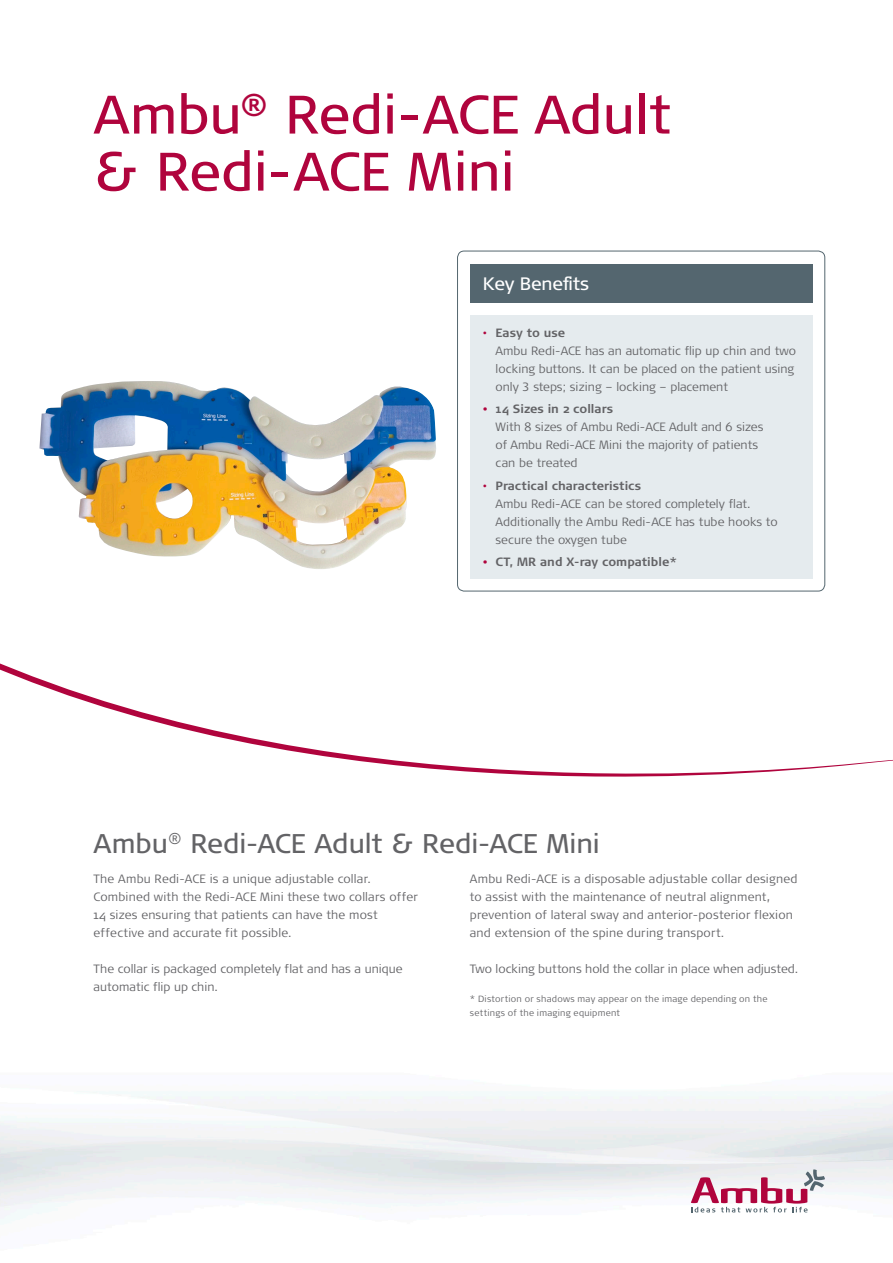
<style>
.page{position:relative;width:893px;height:1263px;background:#fff}
.page>*{position:absolute;margin:0;border:0;box-sizing:border-box;transform-origin:0 0}
.t1{font:54px/57px "Signa OT";color:#b0043d}
.t2{font:27px "Signa OT";letter-spacing:-.005em;color:#636366}
.t3{font:18px "Signa OT";letter-spacing:-.01em;color:#fff}
.t4{font:300 12px/18px "Signa OT";letter-spacing:.005em;color:#636366}
.t5{font:700 12px "Signa OT";color:#636366}
.t6{font:300 9px/13.5px "Signa OT";letter-spacing:.025em;color:#636366}
.s1{color:#b0043d}
.s2{font-weight:700}
.s3{font-weight:700;color:#b0043d}
</style>
<div class="page">
<img style="left:0;top:1091px;width:893px;height:134px">
<svg style="left:691px;top:1169px;width:134px;height:43px"></svg>
<img style="left:39px;top:381px;width:397px;height:188px">
<svg style="left:0;top:663px;width:893px;height:114px"></svg>
<div style="left:457px;top:251px;width:368px;height:340px;border:1px solid #54666f;border-radius:7px"></div>
<div style="left:470px;top:315px;width:342px;height:263px;background:#e5ebee"></div>
<div style="left:470px;top:264px;width:342px;height:38px;background:#54666f"></div>
<h1 class="t1" style="left:94px;top:86px;width:579px">Ambu<sup>®</sup> Redi-ACE Adult &amp; Redi-ACE Mini</h1>
<h3 class="t3" style="left:483px;top:273px;width:108px">Key Benefits</h3>
<p class="t4" style="left:496px;top:324px;width:302px;text-indent:-13px"><span class="s1">•</span> <span class="s2">Easy to use<br></span>Ambu Redi-ACE has an automatic flip up chin and two locking buttons. It can be placed on the patient using only 3 steps; sizing – locking – placement</p>
<p class="t4" style="left:496px;top:400px;width:269px;text-indent:-13px"><span class="s3">•</span> <span class="s2">14 Sizes in 2 collars<br></span>With 8 sizes of Ambu Redi-ACE Adult and 6 sizes of Ambu Redi-ACE Mini the majority of patients can be treated</p>
<p class="t4" style="left:496px;top:476px;width:284px;text-indent:-13px"><span class="s1">•</span> <span class="s2">Practical characteristics<br></span>Ambu Redi-ACE can be stored completely flat.<br>Additionally the Ambu Redi-ACE has tube hooks to secure the oxygen tube</p>
<p class="t5" style="left:483px;top:555px;width:196px"><span class="s1">•</span> CT, MR and X-ray compatible*</p>
<h2 class="t2" style="left:94px;top:828px;width:508px">Ambu<sup>®</sup> Redi-ACE Adult &amp; Redi-ACE Mini</h2>
<p class="t4" style="left:94px;top:870px;width:326px">The Ambu Redi-ACE is a unique adjustable collar.<br>Combined with the Redi-ACE Mini these two collars offer 14 sizes ensuring that patients can have the most effective and accurate fit possible.</p>
<p class="t4" style="left:94px;top:960px;width:311px">The collar is packaged completely flat and has a unique automatic flip up chin.</p>
<p class="t4" style="left:470px;top:870px;width:329px">Ambu Redi-ACE is a disposable adjustable collar designed to assist with the maintenance of neutral alignment, prevention of lateral sway and anterior-posterior flexion and extension of the spine during transport.</p>
<p class="t4" style="left:470px;top:960px;width:330px">Two locking buttons hold the collar in place when adjusted.</p>
<p class="t6" style="left:470px;top:992px;width:299px">* Distortion or shadows may appear on the image depending on the settings of the imaging equipment</p>
</div>
